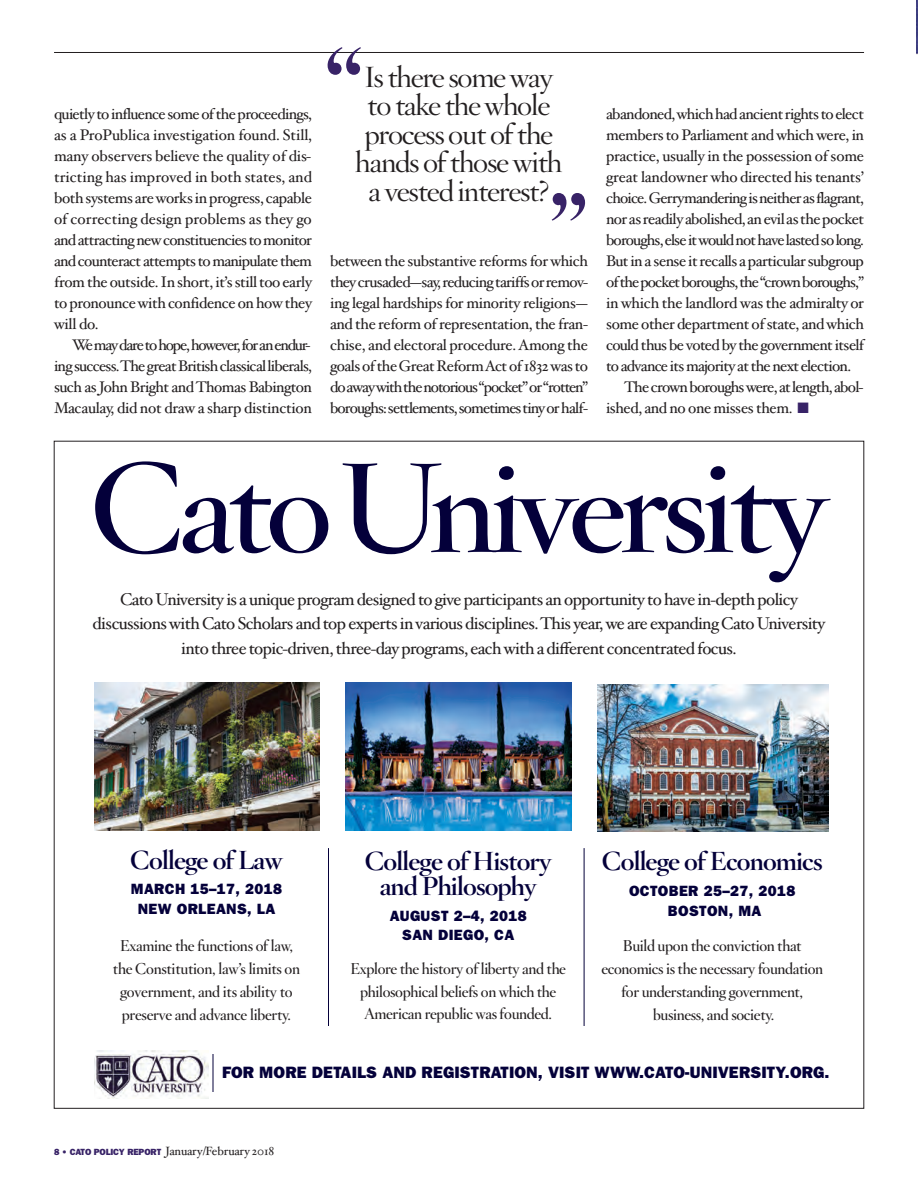
<style>
.page{position:relative;width:918px;height:1188px;background:#fff}
.page>*{position:absolute;margin:0;border:0;box-sizing:border-box;transform-origin:0 0}
.t1{font:600 124.5px "Hoefler Titling";letter-spacing:-.05em;color:#04003a;scale:1.05 1}
.t2{font:600 108px "Hoefler Titling";color:#382367}
.t3{font:300 28.5px/28.5px "Hoefler Titling";letter-spacing:-.04em;color:#231f20;text-align:center;scale:1.05 1}
.t4{font:700 25.65px/25.7px "Hoefler Titling";letter-spacing:-.03em;color:#04003a;text-align:center;scale:1.05 1}
.t5{font:17.1px/24.8px "Hoefler Txt";letter-spacing:-.035em;color:#231f20;text-align:center}
.t6{font:800 16.5px "Franklin Gothic";letter-spacing:.01em;color:#04003a}
.t7{font:15.3px/21px "Hoefler Txt";letter-spacing:-.035em;color:#231f20;text-align:justify}
.t8{font:600 15.3px/22.8px "Hoefler Titling";letter-spacing:-.02em;color:#231f20;text-align:center}
.t9{font:15.3px "Hoefler Txt";color:#231f20}
.t10{font:15.3px "Hoefler Txt";letter-spacing:-.055em;color:#231f20}
.t11{font:15.3px "Hoefler Txt";letter-spacing:-.06em;color:#231f20}
.t12{font:15.3px "Hoefler Txt";letter-spacing:-.005em;color:#231f20}
.t13{font:15.3px "Hoefler Txt";letter-spacing:-.01em;color:#231f20}
.t14{font:15.3px "Hoefler Txt";letter-spacing:-.075em;color:#231f20}
.t15{font:15.3px "Hoefler Txt";letter-spacing:-.015em;color:#231f20}
.t16{font:800 14.85px/19.6px "Franklin Gothic";letter-spacing:.025em;color:#04003a;text-align:center}
.t17{font:12px "Hoefler Txt";letter-spacing:-.015em;color:#231f20}
.s1{color:#382367}
.s2{font-family:"Franklin Gothic";font-weight:800;font-size:9px;color:#382367}
</style>
<div class="page">
<img style="left:917px;top:1px;width:1px;height:54px">
<hr style="left:54px;top:52px;width:810px;height:1px;background:#231f20">
<img style="left:94px;top:1050px;width:114px;height:48px">
<img style="left:94px;top:683px;width:226px;height:147px">
<img style="left:345px;top:683px;width:227px;height:147px">
<img style="left:598px;top:684px;width:230px;height:147px">
<hr style="left:213px;top:1054px;width:1px;height:38px;background:#04003a">
<hr style="left:328px;top:848px;width:1px;height:178px;background:#04003a">
<hr style="left:584px;top:848px;width:1px;height:178px;background:#04003a">
<p class="t7" style="left:54px;top:103px;width:260px">quietly to influence some of the proceedings,</p>
<p class="t12" style="left:54px;top:126px;width:259px">as a ProPublica investigation found. Still,</p>
<p class="t13" style="left:54px;top:147px;width:259px">many observers believe the quality of dis-</p>
<p class="t9" style="left:54px;top:168px;width:259px">tricting has improved in both states, and</p>
<p class="t7" style="left:54px;top:187px;width:260px">both systems are works in progress, capable</p>
<p class="t9" style="left:54px;top:210px;width:259px">of correcting design problems as they go</p>
<p class="t7" style="left:54px;top:229px;width:259px">and attracting new constituencies to monitor</p>
<p class="t7" style="left:54px;top:250px;width:259px">and counteract attempts to manipulate them</p>
<p class="t7" style="left:54px;top:271px;width:259px">from the outside. In short, it’s still too early</p>
<p class="t7" style="left:54px;top:292px;width:259px">to pronounce with confidence on how they</p>
<p class="t7" style="left:54px;top:313px;width:46px">will do.</p>
<p class="t14" style="left:72px;top:336px;width:240px">We may dare to hope, however, for an endur-</p>
<p class="t7" style="left:54px;top:355px;width:260px">ing success. The great British classical liberals,</p>
<p class="t7" style="left:54px;top:376px;width:260px">such as John Bright and Thomas Babington</p>
<p class="t7" style="left:54px;top:397px;width:259px">Macaulay, did not draw a sharp distinction</p>
<p class="t2" style="left:322px;top:26px;width:45px">“</p>
<p class="t3" style="left:355px;top:63px;width:199px">Is there some way to take the whole process out of the hands of those with a vested interest?</p>
<p class="t2" style="left:547px;top:170px;width:45px">”</p>
<p class="t7" style="left:330px;top:250px;width:260px">between the substantive reforms for which they crusaded—say, reducing tariffs or remov&shy;ing legal hardships for minority religions— and the reform of representation, the fran&shy;chise, and electoral procedure. Among the goals of the Great Reform Act of 1832 was to do away with the notorious “pocket” or “rotten” boroughs: settlements, sometimes tiny or half-</p>
<p class="t7" style="left:606px;top:103px;width:259px">abandoned, which had ancient rights to elect</p>
<p class="t7" style="left:606px;top:124px;width:259px">members to Parliament and which were, in</p>
<p class="t7" style="left:606px;top:145px;width:260px">practice, usually in the possession of some</p>
<p class="t7" style="left:606px;top:166px;width:259px">great landowner who directed his tenants’</p>
<p class="t7" style="left:606px;top:187px;width:260px">choice. Gerrymandering is neither as flagrant,</p>
<p class="t7" style="left:606px;top:208px;width:259px">nor as readily abolished, an evil as the pocket</p>
<p class="t10" style="left:606px;top:231px;width:259px">boroughs, else it would not have lasted so long.</p>
<p class="t7" style="left:606px;top:250px;width:259px">But in a sense it recalls a particular subgroup</p>
<p class="t11" style="left:606px;top:273px;width:260px">of the pocket boroughs, the “crown boroughs,”</p>
<p class="t15" style="left:606px;top:294px;width:260px">in which the landlord was the admiralty or</p>
<p class="t7" style="left:606px;top:313px;width:259px">some other department of state, and which</p>
<p class="t7" style="left:606px;top:334px;width:259px">could thus be voted by the government itself</p>
<p class="t7" style="left:606px;top:355px;width:247px">to advance its majority at the next election.</p>
<p class="t7" style="left:624px;top:376px;width:241px">The crown boroughs were, at length, abol-</p>
<p class="t7" style="left:606px;top:397px;width:204px">ished, and no one misses them. <span class="s1">■</span></p>
<p class="t1" style="left:90px;top:436px;width:704px">CatoUniversity</p>
<p class="t5" style="left:93px;top:586px;width:734px">Cato University is a unique program designed to give participants an opportunity to have in-depth policy discussions with Cato Scholars and top experts in various disciplines. This year, we are expanding Cato University into three topic-driven, three-day programs, each with a different concentrated focus.</p>
<p class="t4" style="left:130px;top:847px;width:147px">College of Law</p>
<p class="t16" style="left:131px;top:879px;width:153px">MARCH 15–17, 2018<br>NEW ORLEANS, LA</p>
<p class="t8" style="left:113px;top:935px;width:189px">Examine the functions of law, the Constitution, law’s limits on government, and its ability to preserve and advance liberty.</p>
<p class="t4" style="left:365px;top:848px;width:180px">College of History and Philosophy</p>
<p class="t16" style="left:390px;top:906px;width:139px">AUGUST 2–4, 2018<br>SAN DIEGO, CA</p>
<p class="t8" style="left:350px;top:957px;width:217px">Explore the history of liberty and the philosophical beliefs on which the<br>American republic was founded.</p>
<p class="t4" style="left:602px;top:849px;width:212px">College of Economics</p>
<p class="t16" style="left:629px;top:881px;width:168px">OCTOBER 25–27, 2018<br>BOSTON, MA</p>
<p class="t8" style="left:601px;top:935px;width:223px">Build upon the conviction that economics is the necessary foundation for understanding government, business, and society.</p>
<p class="t6" style="left:222px;top:1063px;width:609px">FOR MORE DETAILS AND REGISTRATION, VISIT WWW.CATO-UNIVERSITY.ORG.</p>
<p class="t17" style="left:54px;top:1144px;width:222px"><span class="s2">8 • CATO POLICY REPORT</span> January/February 2018</p>
</div>
